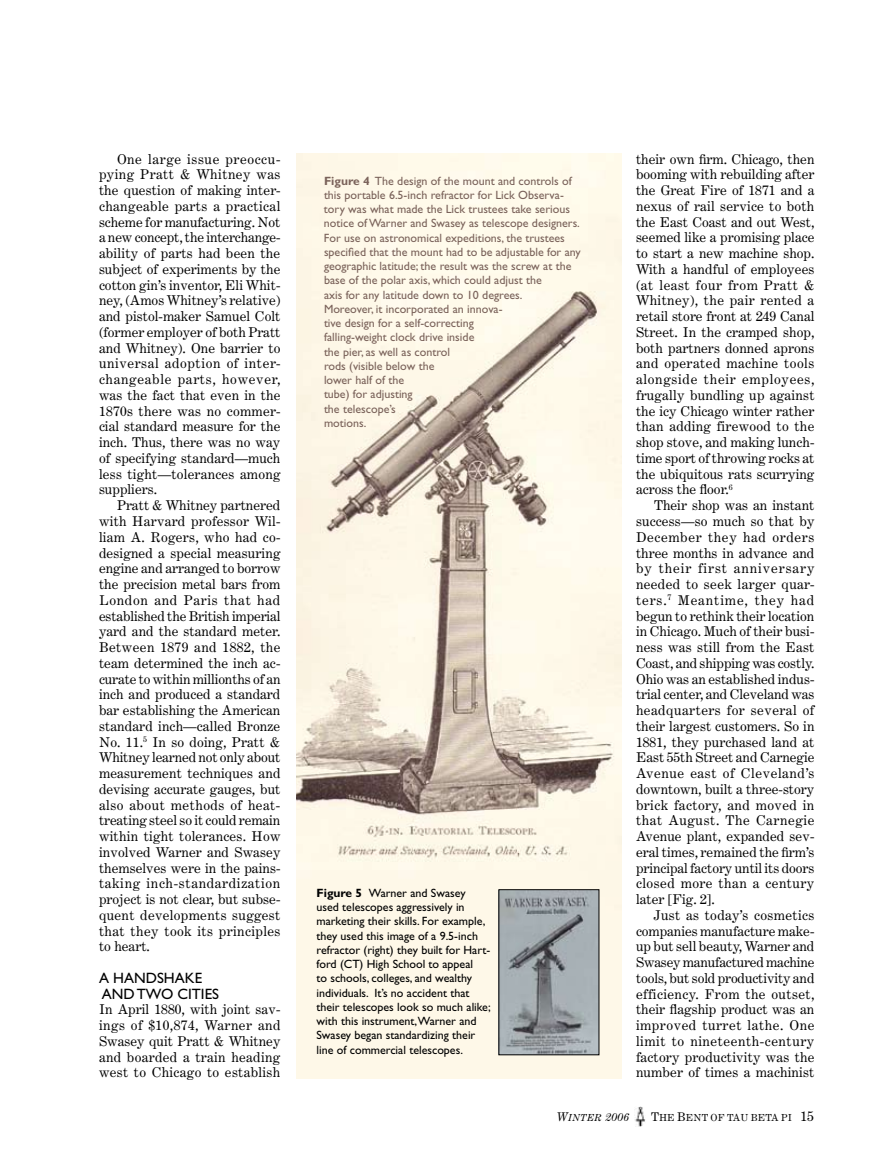
<style>
.page{position:relative;width:891px;height:1175px;background:#fff}
.page>*{position:absolute;margin:0;border:0;box-sizing:border-box;transform-origin:0 0}
.t1{font:15px/15.8px "Gill Sans";color:#000}
.t2{font:13.5px/15.8px "Century Expanded";letter-spacing:.01em;color:#000;text-align:justify}
.t3{font:12px/14.2px "Gill Sans";color:#7a625a}
.t4{font:12px/14.2px "Gill Sans";color:#000}
.t5{font:italic 12px "Century Expanded";color:#000}
.t6{font:9.75px "Century Expanded";color:#000}
.s1{font-weight:700}
.s2{font-size:9.75px}
.s3{font-size:12px}
.s4{font-size:13.5px}
</style>
<div class="page">
<img style="left:635px;top:1106px;width:10px;height:20px">
<img style="left:296px;top:153px;width:326px;height:925px">
<img style="left:500px;top:891px;width:97px;height:162px">
<p class="t2" style="left:99px;top:151px;width:183px;text-indent:18px">One large issue preoccu&shy;pying Pratt &amp; Whitney was the question of making inter&shy;changeable parts a practical scheme for manufacturing. Not a new concept, the interchange&shy;ability of parts had been the subject of experiments by the cotton gin’s inventor, Eli Whit&shy;ney, (Amos Whitney’s relative) and pistol-maker Samuel Colt (former employer of both Pratt and Whitney). One barrier to universal adoption of inter&shy;changeable parts, however, was the fact that even in the 1870s there was no commer&shy;cial standard measure for the inch. Thus, there was no way of specifying standard—much less tight—tolerances among suppliers.</p>
<p class="t2" style="left:99px;top:497px;width:183px;text-indent:18px">Pratt &amp; Whitney partnered with Harvard professor Wil&shy;liam A. Rogers, who had co&shy;designed a special measuring engine and arranged to borrow the precision metal bars from London and Paris that had established the British imperial yard and the standard meter.<br>Between 1879 and 1882, the team determined the inch ac&shy;curate to within millionths of an inch and produced a standard bar establishing the American standard inch—called Bronze No. 11.<sup>5</sup> In so doing, Pratt &amp; Whitney learned not only about measurement techniques and devising accurate gauges, but also about methods of heat&shy;treating steel so it could remain within tight tolerances. How involved Warner and Swasey themselves were in the pains&shy;taking inch-standardization project is not clear, but subse&shy;quent developments suggest that they took its principles to heart.</p>
<p class="t1" style="left:99px;top:970px;width:122px">A han dshake an d two cities</p>
<p class="t2" style="left:99px;top:1001px;width:183px">In April 1880, with joint sav&shy;ings of $10,874, Warner and Swasey quit Pratt &amp; Whitney and boarded a train heading west to Chicago to establish</p>
<p class="t3" style="left:324px;top:173px;width:258px"><span class="s1">Figure 4</span> The design of the mount and controls of this portable 6.5-inch refractor for Lick Observa&shy;tory was what made the Lick trustees take serious notice of Warner and Swasey as telescope designers.<br>For use on astronomical expeditions, the trustees specified that the mount had to be adjustable for any geographic latitude; the result was the screw at the base of the polar axis, which could adjust the<br>axis for any latitude down to 10 degrees.<br>Moreover, it incorporated an innova-<br>tive design for a self-correcting<br>falling-weight clock drive inside<br>the pier, as well as control<br>rods (visible below the<br>lower half of the<br>tube) for adjusting<br>the telescope’s<br>motions.</p>
<p class="t4" style="left:316px;top:885px;width:176px"><span class="s1">Figure 5</span> Warner and Swasey used telescopes aggressively in marketing their skills. For example, they used this image of a 9.5-inch refractor (right) they built for Hart&shy;ford (CT) High School to appeal<br>to schools, colleges, and wealthy individuals. It’s no accident that their telescopes look so much alike; with this instrument,Warner and Swasey began standardizing their line of commercial telescopes.</p>
<p class="t2" style="left:636px;top:151px;width:180px">their own firm. Chicago, then booming with rebuilding after the Great Fire of 1871 and a nexus of rail service to both the East Coast and out West, seemed like a promising place to start a new machine shop.<br>With a handful of employees (at least four from Pratt &amp; Whitney), the pair rented a retail store front at 249 Canal Street. In the cramped shop, both partners donned aprons and operated machine tools alongside their employees, frugally bundling up against the icy Chicago winter rather than adding firewood to the shop stove, and making lunch&shy;time sport of throwing rocks at the ubiquitous rats scurrying across the floor.<sup>6</sup></p>
<p class="t2" style="left:636px;top:497px;width:180px;text-indent:18px">Their shop was an instant success—so much so that by December they had orders three months in advance and by their first anniversary needed to seek larger quar&shy;ters.<sup>7</sup> Meantime, they had begun to rethink their location in Chicago. Much of their busi&shy;ness was still from the East Coast, and shipping was costly.<br>Ohio was an established indus&shy;trial center, and Cleveland was headquarters for several of their largest customers. So in 1881, they purchased land at East 55th Street and Carnegie Avenue east of Cleveland’s downtown, built a three-story brick factory, and moved in that August. The Carnegie Avenue plant, expanded sev&shy;eral times, remained the firm’s principal factory until its doors closed more than a century later [Fig. 2].</p>
<p class="t2" style="left:636px;top:907px;width:180px;text-indent:18px">Just as today’s cosmetics companies manufacture make&shy;up but sell beauty, Warner and Swasey manufactured machine tools, but sold productivity and efficiency. From the outset, their flagship product was an improved turret lathe. One limit to nineteenth-century factory productivity was the number of times a machinist</p>
<p class="t5" style="left:556px;top:1109px;width:75px">W<span class="s2">INTER</span> 2006</p>
<p class="t6" style="left:651px;top:1111px;width:164px"><span class="s3">T</span>HE <span class="s3">B</span>ENT OF TAU BETA PI <span class="s4">15</span></p>
</div>
